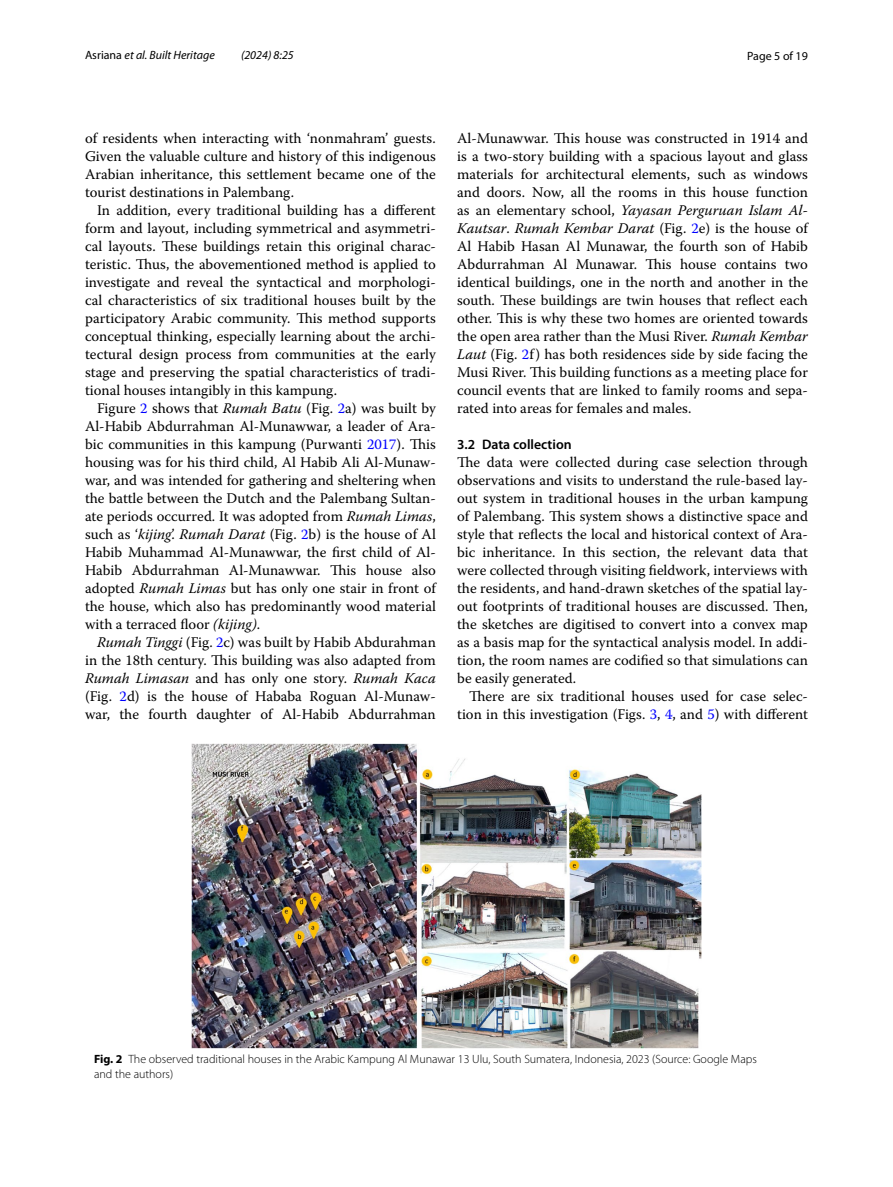
<style>
.page{position:relative;width:893px;height:1187px;background:#fff}
.page>*{position:absolute;margin:0;border:0;box-sizing:border-box;transform-origin:0 0}
.t1{font:14.7px/18px "Warnock Pro";color:#000;text-align:justify}
.t2{font:600 13.8px "Myriad Pro";color:#000}
.t3{font:300 12px/15px "Myriad Pro";color:#000}
.t4{font:italic 12px "Myriad Pro";color:#000}
.t5{font:12px "Myriad Pro";color:#000}
.s1{font-style:normal}
.s2{color:#00f}
.s3{font-style:italic}
.s4{font-weight:700}
</style>
<div class="page">
<img style="left:191px;top:743px;width:511px;height:305px">
<p class="t4" style="left:85px;top:48px;width:131px"><span class="s1">Asriana</span> et al. Built Heritage</p>
<p class="t4" style="left:241px;top:48px;width:54px">(2024) 8:25</p>
<p class="t5" style="left:747px;top:48px;width:62px">Page 5 of 19</p>
<p class="t1" style="left:85px;top:128px;width:352px">of residents when interacting with ‘nonmahram’ guests.<br>Given the valuable culture and history of this indigenous Arabian inheritance, this settlement became one of the tourist destinations in Palembang.</p>
<p class="t1" style="left:85px;top:200px;width:352px;text-indent:12px">In addition, every traditional building has a different form and layout, including symmetrical and asymmetri&shy;cal layouts. These buildings retain this original charac&shy;teristic. Thus, the abovementioned method is applied to investigate and reveal the syntactical and morphologi&shy;cal characteristics of six traditional houses built by the participatory Arabic community. This method supports conceptual thinking, especially learning about the archi&shy;tectural design process from communities at the early stage and preserving the spatial characteristics of tradi&shy;tional houses intangibly in this kampung.</p>
<p class="t1" style="left:85px;top:398px;width:352px;text-indent:12px">Figure <span class="s2">2</span> shows that <span class="s3">Rumah Batu</span> (Fig. <span class="s2">2</span>a) was built by Al-Habib Abdurrahman Al-Munawwar, a leader of Ara&shy;bic communities in this kampung (Purwanti <span class="s2">2017</span>). This housing was for his third child, Al Habib Ali Al-Munaw&shy;war, and was intended for gathering and sheltering when the battle between the Dutch and the Palembang Sultan&shy;ate periods occurred. It was adopted from <span class="s3">Rumah Limas</span>, such as ‘<span class="s3">kijing</span>’. <span class="s3">Rumah Darat</span> (Fig. <span class="s2">2</span>b) is the house of Al Habib Muhammad Al-Munawwar, the first child of Al-Habib Abdurrahman Al-Munawwar. This house also adopted <span class="s3">Rumah Limas</span> but has only one stair in front of the house, which also has predominantly wood material with a terraced floor <span class="s3">(kijing)</span>.</p>
<p class="t1" style="left:85px;top:632px;width:352px;text-indent:12px"><span class="s3">Rumah Tinggi</span> (Fig. <span class="s2">2</span>c) was built by Habib Abdurahman in the 18th century. This building was also adapted from <span class="s3">Rumah Limasan</span> and has only one story. <span class="s3">Rumah Kaca </span>(Fig. <span class="s2">2</span>d) is the house of Hababa Roguan Al-Munaw&shy;war, the fourth daughter of Al-Habib Abdurrahman</p>
<p class="t1" style="left:457px;top:128px;width:352px">Al-Munawwar. This house was constructed in 1914 and is a two-story building with a spacious layout and glass materials for architectural elements, such as windows and doors. Now, all the rooms in this house function as an elementary school, <span class="s3">Yayasan Perguruan Islam Al-Kautsar</span>. <span class="s3">Rumah Kembar Darat</span> (Fig. <span class="s2">2</span>e) is the house of Al Habib Hasan Al Munawar, the fourth son of Habib Abdurrahman Al Munawar. This house contains two identical buildings, one in the north and another in the south. These buildings are twin houses that reflect each other. This is why these two homes are oriented towards the open area rather than the Musi River. <span class="s3">Rumah Kembar Laut</span> (Fig. <span class="s2">2</span>f) has both residences side by side facing the Musi River. This building functions as a meeting place for council events that are linked to family rooms and sepa&shy;rated into areas for females and males.</p>
<p class="t2" style="left:457px;top:435px;width:116px">3.2 Data collection</p>
<p class="t1" style="left:457px;top:452px;width:352px">The data were collected during case selection through observations and visits to understand the rule-based lay&shy;out system in traditional houses in the urban kampung of Palembang. This system shows a distinctive space and style that reflects the local and historical context of Ara&shy;bic inheritance. In this section, the relevant data that were collected through visiting fieldwork, interviews with the residents, and hand-drawn sketches of the spatial lay&shy;out footprints of traditional houses are discussed. Then, the sketches are digitised to convert into a convex map as a basis map for the syntactical analysis model. In addi&shy;tion, the room names are codified so that simulations can be easily generated.</p>
<p class="t1" style="left:457px;top:686px;width:352px;text-align:right">There are six traditional houses used for case selec&shy;tion in this investigation (Figs. <span class="s2">3</span>, <span class="s2">4</span>, and <span class="s2">5</span>) with different</p>
<p class="t3" style="left:94px;top:1051px;width:664px"><span class="s4">Fig. 2</span> The observed traditional houses in the Arabic Kampung Al Munawar 13 Ulu, South Sumatera, Indonesia, 2023 (Source: Google Maps and the authors)</p>
</div>
